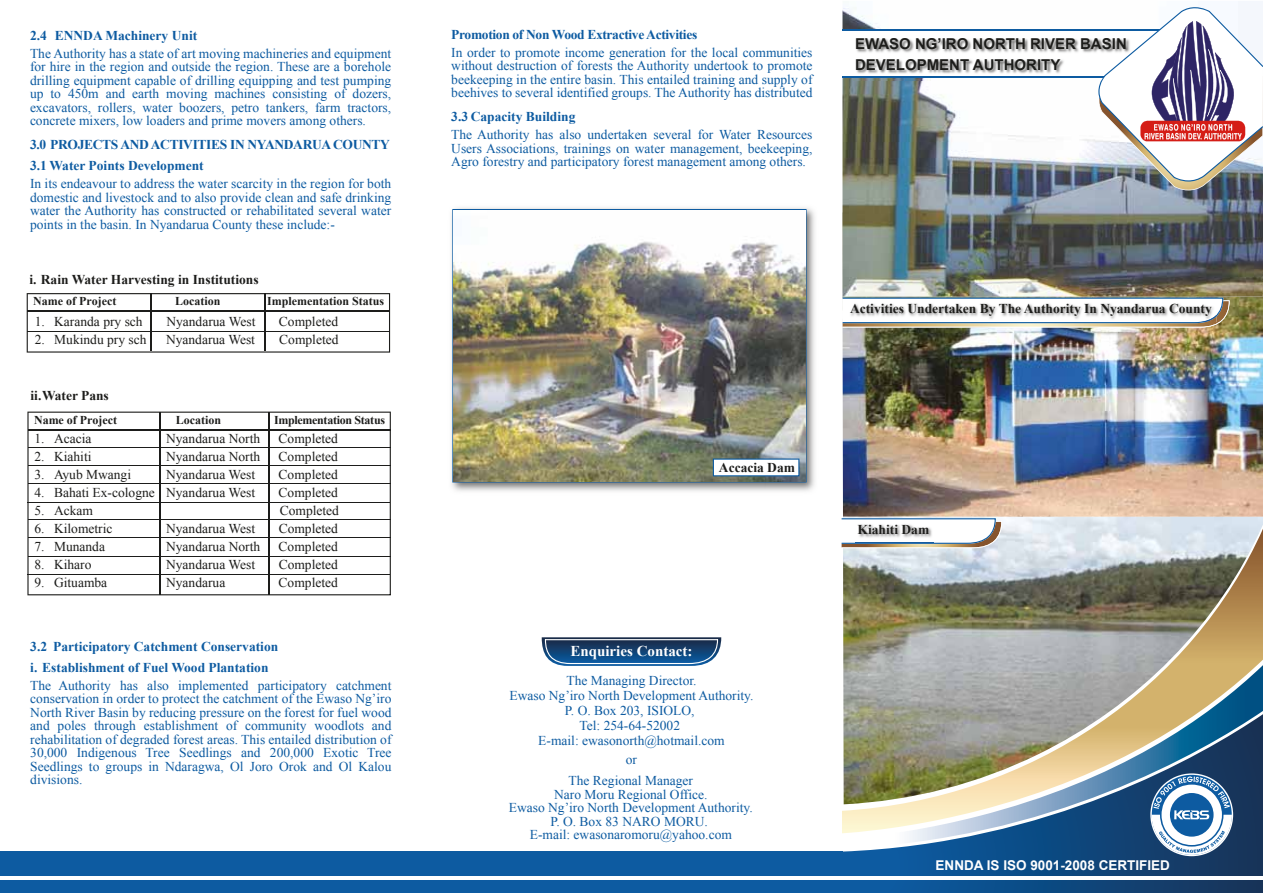
<style>
.page{position:relative;width:1263px;height:893px;background:#fff}
.page>*{position:absolute;margin:0;border:0;box-sizing:border-box;transform-origin:0 0}
.t1{font:700 15px/21px "Arial";color:#1d1d1b}
.t2{font:700 15px "Times New Roman";color:#fff}
.t3{font:13.5px/13.5px "Times New Roman";color:#0d5ba1;text-align:justify}
.t4{font:13.5px "Times New Roman";color:#1d1d1b}
.t5{font:700 13.5px "Times New Roman";color:#1d1d1b}
.t6{font:700 13.5px/21px "Times New Roman";color:#0d5ba1}
.t7{font:700 13.5px/21px "Times New Roman";letter-spacing:-.025em;color:#0d5ba1}
.t8{font:700 13.5px "Arial";color:#fff}
.t9{font:700 12px "Times New Roman";color:#1d1d1b}
.t10{font:700 12px "Times New Roman";letter-spacing:-.025em;color:#1d1d1b}
</style>
<div class="page">
<img style="left:451px;top:207px;width:364px;height:284px">
<img style="left:842px;top:296px;width:421px;height:233px">
<img style="left:842px;top:1px;width:421px;height:295px">
<svg style="left:842px;top:852px;width:421px;height:41px;background:#154e84"></svg>
<svg style="left:893px;top:839px;width:370px;height:9px;background:#2a5d8d"></svg>
<img style="left:842px;top:529px;width:421px;height:304px">
<svg style="left:27px;top:293px;width:363px;height:60px"></svg>
<hr style="left:27px;top:311px;width:363px;height:1px;background:#1d1d1b">
<hr style="left:27px;top:331px;width:363px;height:1px;background:#1d1d1b">
<hr style="left:265px;top:293px;width:1px;height:58px;background:#1d1d1b">
<hr style="left:150px;top:293px;width:1px;height:58px;background:#1d1d1b">
<div style="left:0;top:851px;width:842px;height:42px;background:#0d5ba1"></div>
<hr style="left:0;top:877px;width:1263px;height:3px;background:#fff">
<svg style="left:1150px;top:773px;width:83px;height:83px"></svg>
<svg style="left:542px;top:637px;width:179px;height:29px;background:#345d87"></svg>
<div style="left:842px;top:30px;width:384px;height:46px;background:#fff"></div>
<img style="left:854px;top:39px;width:240px;height:41px">
<hr style="left:842px;top:29px;width:320px;height:2px;background:#0d5ba1">
<hr style="left:842px;top:76px;width:320px;height:1px;background:#0d5ba1">
<svg style="left:1094px;top:3px;width:169px;height:193px"></svg>
<svg style="left:842px;top:298px;width:387px;height:29px"></svg>
<img style="left:848px;top:300px;width:368px;height:22px">
<img style="left:1198px;top:315px;width:18px;height:7px">
<svg style="left:841px;top:518px;width:161px;height:30px"></svg>
<img style="left:856px;top:521px;width:78px;height:23px">
<svg style="left:27px;top:412px;width:364px;height:183px"></svg>
<hr style="left:28px;top:429px;width:362px;height:1px;background:#1d1d1b">
<hr style="left:28px;top:447px;width:362px;height:1px;background:#1d1d1b">
<hr style="left:28px;top:465px;width:363px;height:1px;background:#1d1d1b">
<hr style="left:29px;top:483px;width:362px;height:1px;background:#1d1d1b">
<hr style="left:28px;top:502px;width:362px;height:1px;background:#1d1d1b">
<hr style="left:28px;top:519px;width:363px;height:1px;background:#1d1d1b">
<hr style="left:28px;top:537px;width:363px;height:1px;background:#1d1d1b">
<hr style="left:28px;top:556px;width:363px;height:1px;background:#1d1d1b">
<hr style="left:28px;top:574px;width:362px;height:1px;background:#1d1d1b">
<hr style="left:268px;top:412px;width:2px;height:183px;background:#1d1d1b">
<hr style="left:160px;top:412px;width:1px;height:183px;background:#1d1d1b">
<img style="left:453px;top:210px;width:352px;height:271px">
<svg style="left:713px;top:459px;width:86px;height:17px"></svg>
<p class="t6" style="left:30px;top:24px;width:169px">2.4 ENNDA Machinery Unit</p>
<p class="t3" style="left:30px;top:46px;width:363px">The Authority has a state of art moving machineries and equipment for hire in the region and outside the region. These are a borehole drilling equipment capable of drilling equipping and test pumping up to 450m and earth moving machines consisting of dozers, excavators, rollers, water boozers, petro tankers, farm tractors, concrete mixers, low loaders and prime movers among others.</p>
<p class="t7" style="left:30px;top:134px;width:361px">3.0 PROJECTS AND ACTIVITIES IN NYANDARUA COUNTY<br>3.1 Water Points Development</p>
<p class="t3" style="left:30px;top:177px;width:363px">In its endeavour to address the water scarcity in the region for both domestic and livestock and to also provide clean and safe drinking water the Authority has constructed or rehabilitated several water points in the basin. In Nyandarua County these include:-</p>
<p class="t5" style="left:29px;top:270px;width:231px">i. Rain Water Harvesting in Institutions</p>
<p class="t9" style="left:33px;top:293px;width:85px">Name of Project</p>
<p class="t9" style="left:175px;top:293px;width:47px">Location</p>
<p class="t9" style="left:267px;top:293px;width:118px">Implementation Status</p>
<p class="t4" style="left:35px;top:313px;width:109px">1. Karanda pry sch</p>
<p class="t4" style="left:166px;top:313px;width:91px">Nyandarua West</p>
<p class="t4" style="left:279px;top:313px;width:61px">Completed</p>
<p class="t4" style="left:35px;top:331px;width:113px">2. Mukindu pry sch</p>
<p class="t4" style="left:166px;top:331px;width:91px">Nyandarua West</p>
<p class="t4" style="left:279px;top:331px;width:61px">Completed</p>
<p class="t5" style="left:30px;top:386px;width:80px">ii. Water Pans</p>
<p class="t9" style="left:34px;top:412px;width:85px">Name of Project</p>
<p class="t9" style="left:176px;top:412px;width:47px">Location</p>
<p class="t10" style="left:274px;top:412px;width:112px">Implementation Status</p>
<p class="t4" style="left:34px;top:430px;width:58px">1. Acacia</p>
<p class="t4" style="left:166px;top:430px;width:96px">Nyandarua North</p>
<p class="t4" style="left:279px;top:430px;width:61px">Completed</p>
<p class="t4" style="left:34px;top:448px;width:58px">2. Kiahiti</p>
<p class="t4" style="left:166px;top:448px;width:96px">Nyandarua North</p>
<p class="t4" style="left:279px;top:448px;width:61px">Completed</p>
<p class="t4" style="left:34px;top:466px;width:98px">3. Ayub Mwangi</p>
<p class="t4" style="left:166px;top:466px;width:91px">Nyandarua West</p>
<p class="t4" style="left:279px;top:466px;width:61px">Completed</p>
<p class="t4" style="left:34px;top:484px;width:222px">4. Bahati Ex-cologne Nyandarua West</p>
<p class="t4" style="left:279px;top:484px;width:61px">Completed</p>
<p class="t4" style="left:34px;top:502px;width:60px">5. Ackam</p>
<p class="t4" style="left:280px;top:502px;width:61px">Completed</p>
<p class="t4" style="left:34px;top:520px;width:79px">6. Kilometric</p>
<p class="t4" style="left:166px;top:520px;width:91px">Nyandarua West</p>
<p class="t4" style="left:279px;top:520px;width:61px">Completed</p>
<p class="t4" style="left:34px;top:538px;width:72px">7. Munanda</p>
<p class="t4" style="left:166px;top:538px;width:96px">Nyandarua North</p>
<p class="t4" style="left:279px;top:538px;width:61px">Completed</p>
<p class="t4" style="left:34px;top:556px;width:58px">8. Kiharo</p>
<p class="t4" style="left:166px;top:556px;width:91px">Nyandarua West</p>
<p class="t4" style="left:279px;top:556px;width:61px">Completed</p>
<p class="t4" style="left:34px;top:574px;width:74px">9. Gituamba</p>
<p class="t4" style="left:166px;top:574px;width:61px">Nyandarua</p>
<p class="t4" style="left:279px;top:574px;width:61px">Completed</p>
<p class="t7" style="left:451px;top:23px;width:247px">Promotion of Non Wood Extractive Activities</p>
<p class="t3" style="left:451px;top:45px;width:363px">In order to promote income generation for the local communities without destruction of forests the Authority undertook to promote beekeeping in the entire basin. This entailed training and supply of beehives to several identified groups. The Authority has distributed</p>
<p class="t6" style="left:451px;top:106px;width:126px">3.3 Capacity Building</p>
<p class="t3" style="left:451px;top:128px;width:363px">The Authority has also undertaken several for Water Resources Users Associations, trainings on water management, beekeeping, Agro forestry and participatory forest management among others.</p>
<p class="t5" style="left:719px;top:458px;width:78px">Accacia Dam</p>
<p class="t6" style="left:30px;top:635px;width:249px">3.2 Participatory Catchment Conservation i. Establishment of Fuel Wood Plantation</p>
<p class="t3" style="left:30px;top:678px;width:363px">The Authority has also implemented participatory catchment conservation in order to protect the catchment of the Ewaso Ng’iro North River Basin by reducing pressure on the forest for fuel wood and poles through establishment of community woodlots and rehabilitation of degraded forest areas. This entailed distribution of 30,000 Indigenous Tree Seedlings and 200,000 Exotic Tree Seedlings to groups in Ndaragwa, Ol Joro Orok and Ol Kalou divisions.</p>
<p class="t3" style="left:509px;top:673px;width:245px;line-height:15px;text-align:center">The Managing Director.<br>Ewaso Ng’iro North Development Authority.<br>P. O. Box 203, ISIOLO,<br>Tel: 254-64-52002<br>E-mail: ewasonorth@hotmail.com</p>
<p class="t2" style="left:570px;top:641px;width:124px">Enquiries Contact:</p>
<p class="t3" style="left:626px;top:752px;width:13px">or</p>
<p class="t3" style="left:509px;top:774px;width:245px;text-align:center">The Regional Manager<br>Naro Moru Regional Office.<br>Ewaso Ng’iro North Development Authority.<br>P. O. Box 83 NARO MORU.<br>E-mail: ewasonaromoru@yahoo.com</p>
<p class="t1" style="left:855px;top:33px;width:273px">EWASO NG’IRO NORTH RIVER BASIN<br>DEVELOPMENT AUTHORITY</p>
<p class="t5" style="left:850px;top:299px;width:363px">Activities Undertaken By The Authority In Nyandarua County</p>
<p class="t5" style="left:858px;top:520px;width:73px">Kiahiti Dam</p>
<p class="t8" style="left:935px;top:856px;width:236px">ENNDA IS ISO 9001-2008 CERTIFIED</p>
</div>
